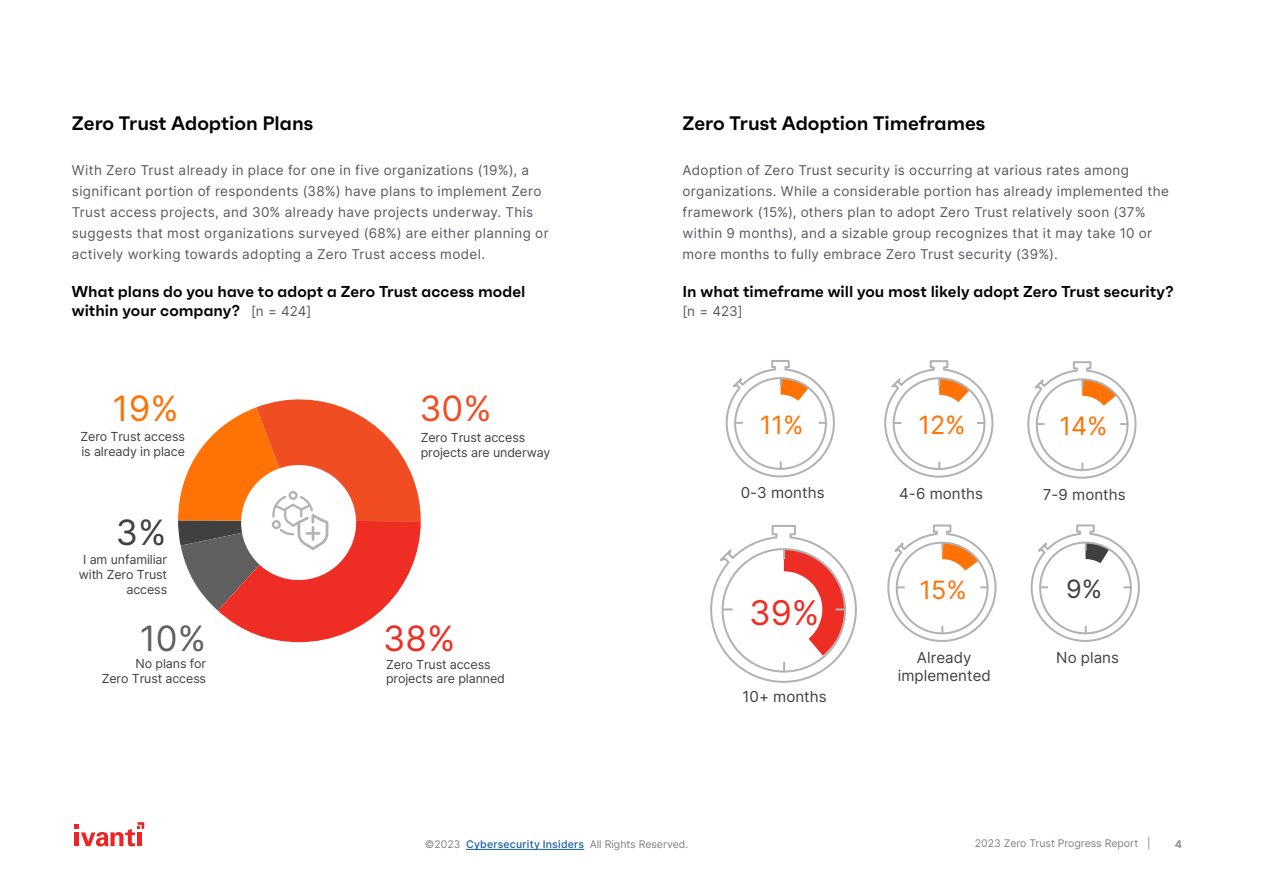
<style>
.page{position:relative;width:1263px;height:893px;background:#fff}
.page>*{position:absolute;margin:0;border:0;box-sizing:border-box;transform-origin:0 0}
.t1{font:34.95px "Inter";color:#ff7206}
.t2{font:34.95px "Inter";color:#f04d22}
.t3{font:34.95px "Inter";color:#ee2e24}
.t4{font:34.95px "Inter";color:#606060}
.t5{font:34.95px "Inter";color:#404041}
.t6{font:34.05px "Inter";color:#ee2e24}
.t7{font:25.2px "Inter";color:#ff7206}
.t8{font:25.2px "Inter";color:#404041}
.t9{font:600 19.5px "Faktum";color:#000}
.t10{font:600 15.75px/18.9px "Faktum";letter-spacing:.005em;color:#000}
.t11{font:15.15px/18.1px "Inter";color:#404041;text-align:center}
.t12{font:13.5px/21px "Inter";letter-spacing:.025em;color:#555a61}
.t13{font:12.45px/15px "Inter";letter-spacing:-.01em;color:#404041}
.t14{font:10.5px "Inter";color:#848083}
.t15{font:800 10.5px "Inter";color:#999495}
.s1{font-family:"Inter";font-weight:400;font-size:13.5px;color:#555a61}
.s2{font-weight:500;color:#175d9e}
</style>
<div class="page">
<svg style="left:75px;top:822px;width:69px;height:24px"></svg>
<hr style="left:466px;top:849px;width:118px;height:1px;background:#175d9e">
<svg style="left:725px;top:360px;width:110px;height:118px"></svg>
<svg style="left:884px;top:360px;width:110px;height:118px"></svg>
<svg style="left:1027px;top:361px;width:110px;height:118px"></svg>
<svg style="left:710px;top:525px;width:147px;height:158px"></svg>
<svg style="left:887px;top:524px;width:110px;height:118px"></svg>
<svg style="left:1030px;top:524px;width:110px;height:118px"></svg>
<svg style="left:178px;top:399px;width:243px;height:243px"></svg>
<p class="t9" style="left:72px;top:111px;width:243px">Zero Trust Adoption Plans</p>
<p class="t12" style="left:72px;top:159px;width:478px">With Zero Trust already in place for one in five organizations (19%), a significant portion of respondents (38%) have plans to implement Zero Trust access projects, and 30% already have projects underway. This suggests that most organizations surveyed (68%) are either planning or actively working towards adopting a Zero Trust access model.</p>
<p class="t10" style="left:72px;top:282px;width:455px">What plans do you have to adopt a Zero Trust access model within your company? <span class="s1">[n = 424]</span></p>
<p class="t1" style="left:113px;top:383px;width:68px">19%</p>
<p class="t2" style="left:419px;top:383px;width:74px">30%</p>
<p class="t13" style="left:80px;top:429px;width:106px">Zero Trust access is already in place</p>
<p class="t13" style="left:421px;top:429px;width:131px">Zero Trust access projects are underway</p>
<p class="t5" style="left:116px;top:507px;width:52px">3%</p>
<p class="t13" style="left:79px;top:551px;width:90px;text-align:right">I am unfamiliar with Zero Trust access</p>
<p class="t4" style="left:140px;top:612px;width:68px">10%</p>
<p class="t13" style="left:102px;top:656px;width:106px;text-align:right">No plans for<br>Zero Trust access</p>
<p class="t3" style="left:383px;top:613px;width:74px">38%</p>
<p class="t13" style="left:386px;top:656px;width:120px">Zero Trust access projects are planned</p>
<p class="t9" style="left:682px;top:111px;width:304px">Zero Trust Adoption Timeframes</p>
<p class="t12" style="left:682px;top:159px;width:488px">Adoption of Zero Trust security is occurring at various rates among organizations. While a considerable portion has already implemented the framework (15%), others plan to adopt Zero Trust relatively soon (37% within 9 months), and a sizable group recognizes that it may take 10 or more months to fully embrace Zero Trust security (39%).</p>
<p class="t10" style="left:682px;top:282px;width:493px">In what timeframe will you most likely adopt Zero Trust security?</p>
<p class="t12" style="left:682px;top:300px;width:62px">[n = 423]</p>
<p class="t7" style="left:760px;top:406px;width:45px">11%</p>
<p class="t11" style="left:741px;top:483px;width:85px">0-3 months</p>
<p class="t6" style="left:749px;top:587px;width:72px">39%</p>
<p class="t11" style="left:742px;top:687px;width:86px">10+ months</p>
<p class="t7" style="left:918px;top:407px;width:49px">12%</p>
<p class="t7" style="left:1059px;top:408px;width:50px">14%</p>
<p class="t11" style="left:899px;top:484px;width:85px">4-6 months</p>
<p class="t11" style="left:1043px;top:485px;width:84px">7-9 months</p>
<p class="t7" style="left:919px;top:571px;width:49px">15%</p>
<p class="t8" style="left:1066px;top:571px;width:38px">9%</p>
<p class="t11" style="left:898px;top:648px;width:94px">Already implemented</p>
<p class="t11" style="left:1056px;top:648px;width:64px">No plans</p>
<p class="t14" style="left:425px;top:836px;width:265px">©2023 <span class="s2">Cybersecurity Insiders</span> All Rights Reserved.</p>
<p class="t14" style="left:975px;top:836px;width:177px">2023 Zero Trust Progress Report |</p>
<p class="t15" style="left:1175px;top:836px;width:9px">4</p>
</div>
